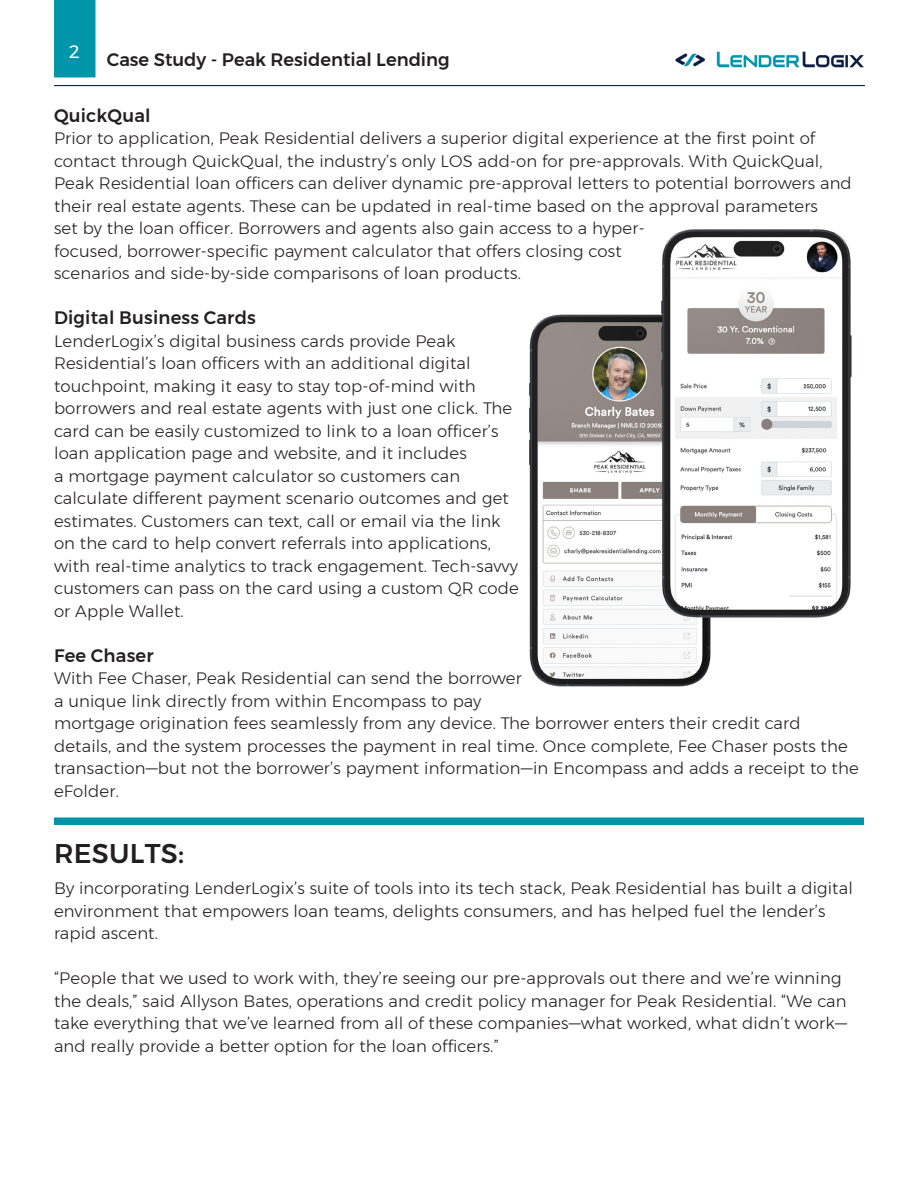
<style>
.page{position:relative;width:918px;height:1188px;background:#fff}
.page>*{position:absolute;margin:0;border:0;box-sizing:border-box;transform-origin:0 0}
.t1{font:500 27px "Montserrat";letter-spacing:.01em;color:#231f20}
.t2{font:500 18px "Montserrat";letter-spacing:.01em;color:#231f20}
.t3{font:18px "Montserrat";color:#fff}
.t4{font:300 16.5px/22.5px "Montserrat";letter-spacing:.01em;color:#231f20}
</style>
<div class="page">
<img style="left:54px;top:0;width:811px;height:818px">
<div style="left:54px;top:818px;width:810px;height:7px;background:#0095a9"></div>
<img style="left:516px;top:218px;width:348px;height:523px">
<p class="t3" style="left:69px;top:38px;width:12px">2</p>
<p class="t2" style="left:107px;top:45px;width:344px">Case Study - Peak Residential Lending</p>
<p class="t2" style="left:54px;top:101px;width:98px">QuickQual</p>
<p class="t4" style="left:54px;top:127px;width:799px">Prior to application, Peak Residential delivers a superior digital experience at the first point of contact through QuickQual, the industry’s only LOS add-on for pre-approvals. With QuickQual, Peak Residential loan officers can deliver dynamic pre-approval letters to potential borrowers and their real estate agents. These can be updated in real-time based on the approval parameters<br>set by the loan officer. Borrowers and agents also gain access to a hyper-<br>focused, borrower-specific payment calculator that offers closing cost<br>scenarios and side-by-side comparisons of loan products.</p>
<p class="t2" style="left:54px;top:304px;width:203px">Digital Business Cards</p>
<p class="t4" style="left:54px;top:329px;width:467px">LenderLogix’s digital business cards provide Peak Residential’s loan officers with an additional digital touchpoint, making it easy to stay top-of-mind with borrowers and real estate agents with just one click. The card can be easily customized to link to a loan officer’s loan application page and website, and it includes<br>a mortgage payment calculator so customers can calculate different payment scenario outcomes and get estimates. Customers can text, call or email via the link on the card to help convert referrals into applications, with real-time analytics to track engagement. Tech-savvy customers can pass on the card using a custom QR code or Apple Wallet.</p>
<p class="t2" style="left:54px;top:641px;width:101px">Fee Chaser</p>
<p class="t4" style="left:54px;top:667px;width:469px">With Fee Chaser, Peak Residential can send the borrower</p>
<p class="t4" style="left:54px;top:689px;width:429px">a unique link directly from within Encompass to pay</p>
<p class="t4" style="left:54px;top:712px;width:806px">mortgage origination fees seamlessly from any device. The borrower enters their credit card details, and the system processes the payment in real time. Once complete, Fee Chaser posts the transaction—but not the borrower’s payment information—in Encompass and adds a receipt to the eFolder.</p>
<p class="t1" style="left:54px;top:832px;width:132px">RESULTS:</p>
<p class="t4" style="left:54px;top:877px;width:800px">By incorporating LenderLogix’s suite of tools into its tech stack, Peak Residential has built a digital environment that empowers loan teams, delights consumers, and has helped fuel the lender’s rapid ascent.</p>
<p class="t4" style="left:54px;top:967px;width:794px">“People that we used to work with, they’re seeing our pre-approvals out there and we’re winning the deals,” said Allyson Bates, operations and credit policy manager for Peak Residential. “We can take everything that we’ve learned from all of these companies—what worked, what didn’t work— and really provide a better option for the loan officers.”</p>
</div>
